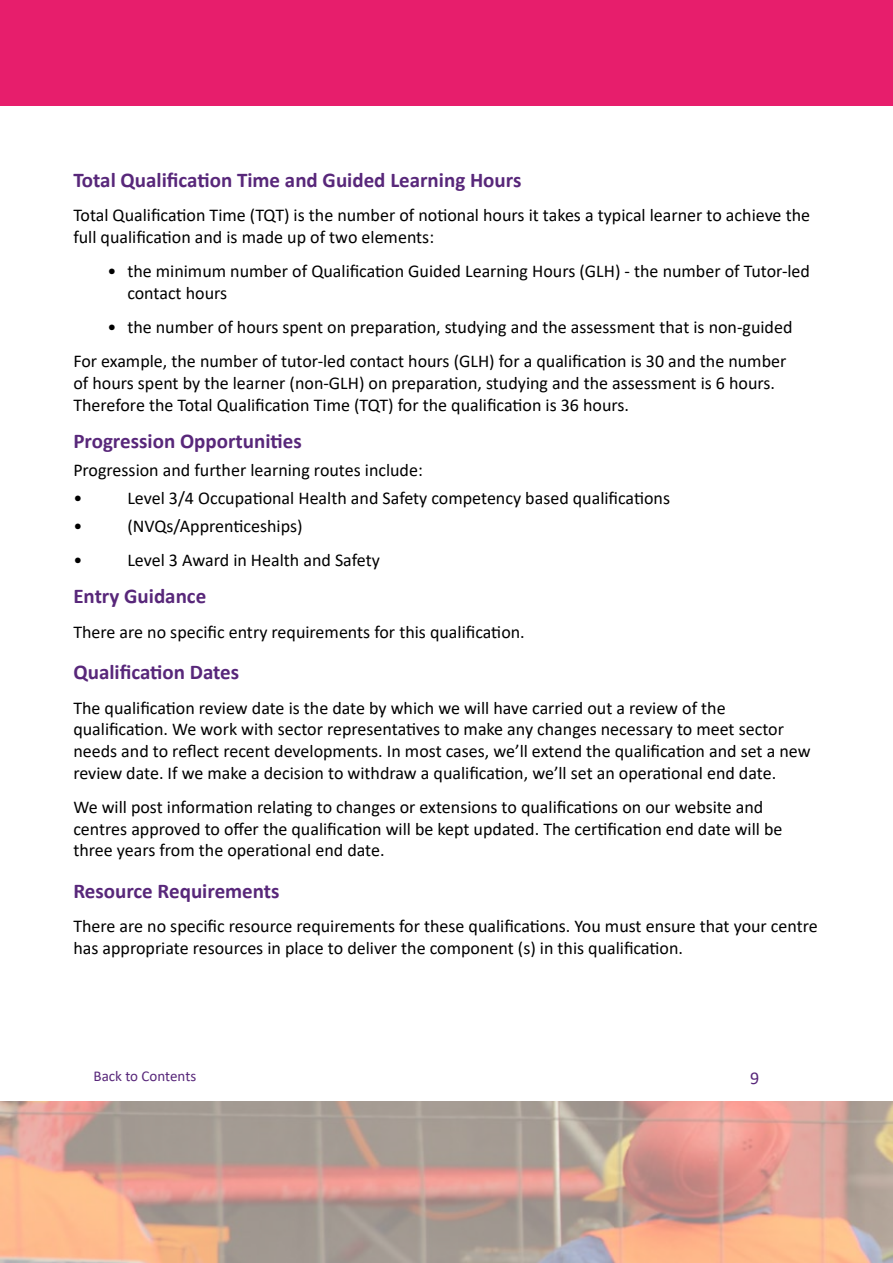
<style>
.page{position:relative;width:893px;height:1263px;background:#fff}
.page>*{position:absolute;margin:0;border:0;box-sizing:border-box;transform-origin:0 0}
.t1{font:700 21px "Calibri";color:#58277a}
.t2{font:18px/21.6px "Calibri";color:#000}
.t3{font:18px "Calibri";color:#58277a}
.t4{font:15px "Calibri";color:#58277a}
</style>
<div class="page">
<img style="left:1px;top:1101px;width:892px;height:162px">
<div style="left:0;top:0;width:893px;height:105px;background:#e71e6c"></div>
<p class="t1" style="left:73px;top:165px;width:450px">Total Qualification Time and Guided Learning Hours</p>
<p class="t2" style="left:73px;top:204px;width:738px">Total Qualification Time (TQT) is the number of notional hours it takes a typical learner to achieve the full qualification and is made up of two elements:</p>
<p class="t2" style="left:127px;top:260px;width:684px;text-indent:-20px">• the minimum number of Qualification Guided Learning Hours (GLH) - the number of Tutor-led contact hours</p>
<p class="t2" style="left:73px;top:309px;width:721px;line-height:34.3px;text-indent:34px">• the number of hours spent on preparation, studying and the assessment that is non-guided<br>For example, the number of tutor-led contact hours (GLH) for a qualification is 30 and the number</p>
<p class="t2" style="left:73px;top:372px;width:703px">of hours spent by the learner (non-GLH) on preparation, studying and the assessment is 6 hours.<br>Therefore the Total Qualification Time (TQT) for the qualification is 36 hours.</p>
<p class="t1" style="left:73px;top:427px;width:230px">Progression Opportunities</p>
<p class="t2" style="left:73px;top:456px;width:351px;line-height:27.8px">Progression and further learning routes include: •</p>
<p class="t2" style="left:127px;top:487px;width:544px">Level 3/4 Occupational Health and Safety competency based qualifications</p>
<p class="t2" style="left:73px;top:514px;width:10px">•</p>
<p class="t2" style="left:127px;top:514px;width:177px">(NVQs/Apprenticeships)</p>
<p class="t2" style="left:73px;top:548px;width:10px">•</p>
<p class="t2" style="left:127px;top:548px;width:254px">Level 3 Award in Health and Safety</p>
<p class="t1" style="left:73px;top:582px;width:134px">Entry Guidance</p>
<p class="t2" style="left:73px;top:621px;width:453px">There are no specific entry requirements for this qualification.</p>
<p class="t1" style="left:73px;top:658px;width:167px">Qualification Dates</p>
<p class="t2" style="left:73px;top:696px;width:739px">The qualification review date is the date by which we will have carried out a review of the qualification. We work with sector representatives to make any changes necessary to meet sector needs and to reflect recent developments. In most cases, we’ll extend the qualification and set a new review date. If we make a decision to withdraw a qualification, we’ll set an operational end date.</p>
<p class="t2" style="left:73px;top:796px;width:711px">We will post information relating to changes or extensions to qualifications on our website and centres approved to offer the qualification will be kept updated. The certification end date will be three years from the operational end date.</p>
<p class="t1" style="left:73px;top:876px;width:208px">Resource Requirements</p>
<p class="t2" style="left:73px;top:915px;width:746px">There are no specific resource requirements for these qualifications. You must ensure that your centre has appropriate resources in place to deliver the component (s) in this qualification.</p>
<p class="t4" style="left:94px;top:1066px;width:104px">Back to Contents</p>
<p class="t3" style="left:750px;top:1065px;width:11px">9</p>
</div>
